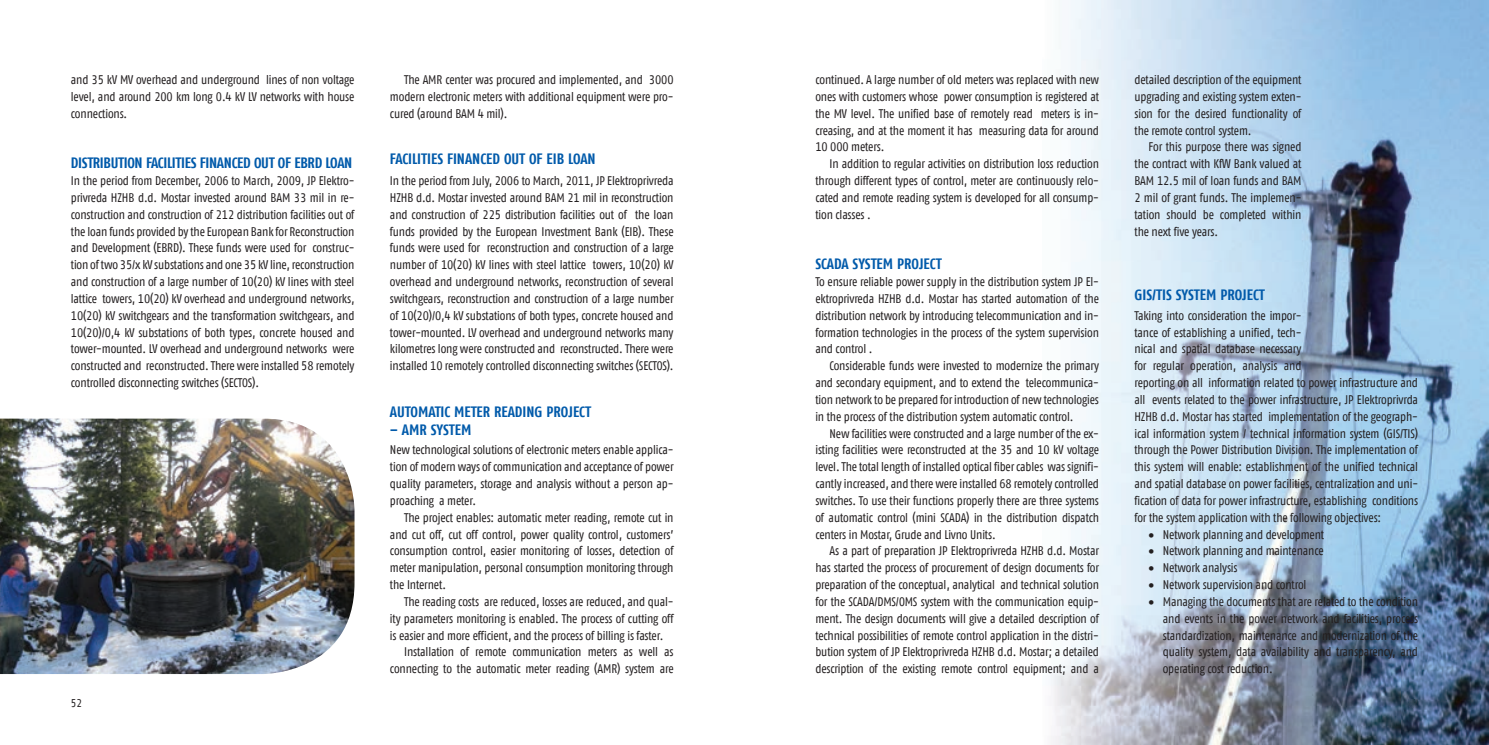
<style>
.page{position:relative;width:1489px;height:745px;background:#fff}
.page>*{position:absolute;margin:0;border:0;box-sizing:border-box;transform-origin:0 0}
.t1{font:15px "Fago Co Bold Tf";color:#015aaa}
.t2{font:15px "Fago Co Bold Tf";letter-spacing:-.02em;color:#015aaa}
.t3{font:12.5px/16.9px "Fago Co Regular Tf";letter-spacing:-.01em;color:#231f20;text-align:justify}
.t4{font:11.25px "Fago Co Regular Tf";color:#231f20}
</style>
<div class="page">
<img style="left:1051px;top:0;width:437px;height:744px">
<svg style="left:1407px;top:698px;width:9px;height:8px"></svg>
<img style="left:0;top:418px;width:354px;height:255px">
<p class="t3" style="left:71px;top:71px;width:285px">and 35 kV MV overhead and underground lines of non voltage level, and around 200 km long 0.4 kV LV networks with house connections.</p>
<p class="t2" style="left:71px;top:154px;width:283px">DISTRIBUTION FACILITIES FINANCED OUT OF EBRD LOAN</p>
<p class="t3" style="left:71px;top:172px;width:285px">In the period from December, 2006 to March, 2009, JP Elektro&shy;privreda HZHB d.d. Mostar invested around BAM 33 mil in re&shy;construction and construction of 212 distribution facilities out of the loan funds provided by the European Bank for Reconstruction and Development (EBRD). These funds were used for construc&shy;tion of two 35/x kV substations and one 35 kV line, reconstruction and construction of a large number of 10(20) kV lines with steel lattice towers, 10(20) kV overhead and underground networks, 10(20) kV switchgears and the transformation switchgears, and 10(20)/0,4 kV substations of both types, concrete housed and tower-mounted. LV overhead and underground networks were constructed and reconstructed. There were installed 58 remotely controlled disconnecting switches (SECTOS).</p>
<p class="t4" style="left:71px;top:696px;width:13px">52</p>
<p class="t3" style="left:390px;top:71px;width:285px;text-indent:14px">The AMR center was procured and implemented, and 3000 modern electronic meters with additional equipment were pro&shy;cured (around BAM 4 mil).</p>
<p class="t1" style="left:390px;top:150px;width:207px">FACILITIES FINANCED OUT OF EIB LOAN</p>
<p class="t3" style="left:390px;top:172px;width:285px">In the period from July, 2006 to March, 2011, JP Elektroprivreda HZHB d.d. Mostar invested around BAM 21 mil in reconstruction and construction of 225 distribution facilities out of the loan funds provided by the European Investment Bank (EIB). These funds were used for reconstruction and construction of a large number of 10(20) kV lines with steel lattice towers, 10(20) kV overhead and underground networks, reconstruction of several switchgears, reconstruction and construction of a large number of 10(20)/0,4 kV substations of both types, concrete housed and tower-mounted. LV overhead and underground networks many kilometres long were constructed and reconstructed. There were installed 10 remotely controlled disconnecting switches (SECTOS).</p>
<p class="t1" style="left:390px;top:402px;width:202px">AUTOMATIC METER READING PROJECT</p>
<p class="t1" style="left:390px;top:420px;width:83px">– AMR SYSTEM</p>
<p class="t3" style="left:390px;top:441px;width:285px">New technological solutions of electronic meters enable applica&shy;tion of modern ways of communication and acceptance of power quality parameters, storage and analysis without a person ap&shy;proaching a meter.</p>
<p class="t3" style="left:390px;top:508px;width:285px;text-indent:14px">The project enables: automatic meter reading, remote cut in and cut off, cut off control, power quality control, customers’ consumption control, easier monitoring of losses, detection of meter manipulation, personal consumption monitoring through the Internet.</p>
<p class="t3" style="left:404px;top:592px;width:271px">The reading costs are reduced, losses are reduced, and qual-</p>
<p class="t3" style="left:390px;top:609px;width:285px">ity parameters monitoring is enabled. The process of cutting off</p>
<p class="t3" style="left:390px;top:626px;width:275px">is easier and more efficient, and the process of billing is faster.</p>
<p class="t3" style="left:404px;top:643px;width:271px">Installation of remote communication meters as well as</p>
<p class="t3" style="left:390px;top:660px;width:285px">connecting to the automatic meter reading (AMR) system are</p>
<p class="t3" style="left:815px;top:71px;width:285px">continued. A large number of old meters was replaced with new ones with customers whose power consumption is registered at the MV level. The unified base of remotely read meters is in&shy;creasing, and at the moment it has measuring data for around 10 000 meters.</p>
<p class="t3" style="left:815px;top:155px;width:285px;text-indent:14px">In addition to regular activities on distribution loss reduction through different types of control, meter are continuously relo&shy;cated and remote reading system is developed for all consump&shy;tion classes .</p>
<p class="t1" style="left:815px;top:254px;width:128px">SCADA SYSTEM PROJECT</p>
<p class="t3" style="left:815px;top:273px;width:285px">To ensure reliable power supply in the distribution system JP El&shy;ektroprivreda HZHB d.d. Mostar has started automation of the distribution network by introducing telecommunication and in&shy;formation technologies in the process of the system supervision and control .</p>
<p class="t3" style="left:815px;top:357px;width:285px;text-indent:14px">Considerable funds were invested to modernize the primary and secondary equipment, and to extend the telecommunica&shy;tion network to be prepared for introduction of new technologies in the process of the distribution system automatic control.</p>
<p class="t3" style="left:815px;top:424px;width:285px;text-indent:14px">New facilities were constructed and a large number of the ex&shy;isting facilities were reconstructed at the 35 and 10 kV voltage level. The total length of installed optical fiber cables was signifi&shy;cantly increased, and there were installed 68 remotely controlled switches. To use their functions properly there are three systems of automatic control (mini SCADA) in the distribution dispatch centers in Mostar, Grude and Livno Units.</p>
<p class="t3" style="left:815px;top:542px;width:285px;text-indent:14px">As a part of preparation JP Elektroprivreda HZHB d.d. Mostar has started the process of procurement of design documents for preparation of the conceptual, analytical and technical solution for the SCADA/DMS/OMS system with the communication equip&shy;ment. The design documents will give a detailed description of technical possibilities of remote control application in the distri&shy;bution system of JP Elektroprivreda HZHB d.d. Mostar; a detailed description of the existing remote control equipment; and a</p>
<p class="t3" style="left:1134px;top:71px;width:168px">detailed description of the equipment upgrading and existing system exten&shy;sion for the desired functionality of the remote control system.</p>
<p class="t3" style="left:1134px;top:139px;width:169px;text-indent:14px">For this purpose there was signed the contract with KfW Bank valued at BAM 12.5 mil of loan funds and BAM 2 mil of grant funds. The implemen&shy;tation should be completed within the next five years.</p>
<p class="t1" style="left:1134px;top:285px;width:132px">GIS/TIS SYSTEM PROJECT</p>
<p class="t3" style="left:1134px;top:307px;width:285px;text-align:left">Taking into consideration the impor-<br>tance of establishing a unified, tech-<br>nical and spatial database necessary<br>for regular operation, analysis and<br>reporting on all information related to power infrastructure and all events related to the power infrastructure, JP Elektroprivrda HZHB d.d. Mostar has started implementation of the geograph&shy;ical information system / technical information system (GIS/TIS) through the Power Distribution Division. The implementation of this system will enable: establishment of the unified technical and spatial database on power facilities, centralization and uni&shy;fication of data for power infrastructure, establishing conditions for the system application with the following objectives:</p>
<p class="t3" style="left:1148px;top:525px;width:177px">• Network planning and development</p>
<p class="t3" style="left:1148px;top:542px;width:176px">• Network planning and maintenance</p>
<p class="t3" style="left:1148px;top:559px;width:90px">• Network analysis</p>
<p class="t3" style="left:1148px;top:576px;width:159px">• Network supervision and control</p>
<p class="t3" style="left:1162px;top:593px;width:257px;text-indent:-14px">• Managing the documents that are related to the condition and events in the power network and facilities, process standardization, maintenance and modernization of the quality system, data availability and transparency, and operating cost reduction.</p>
</div>
